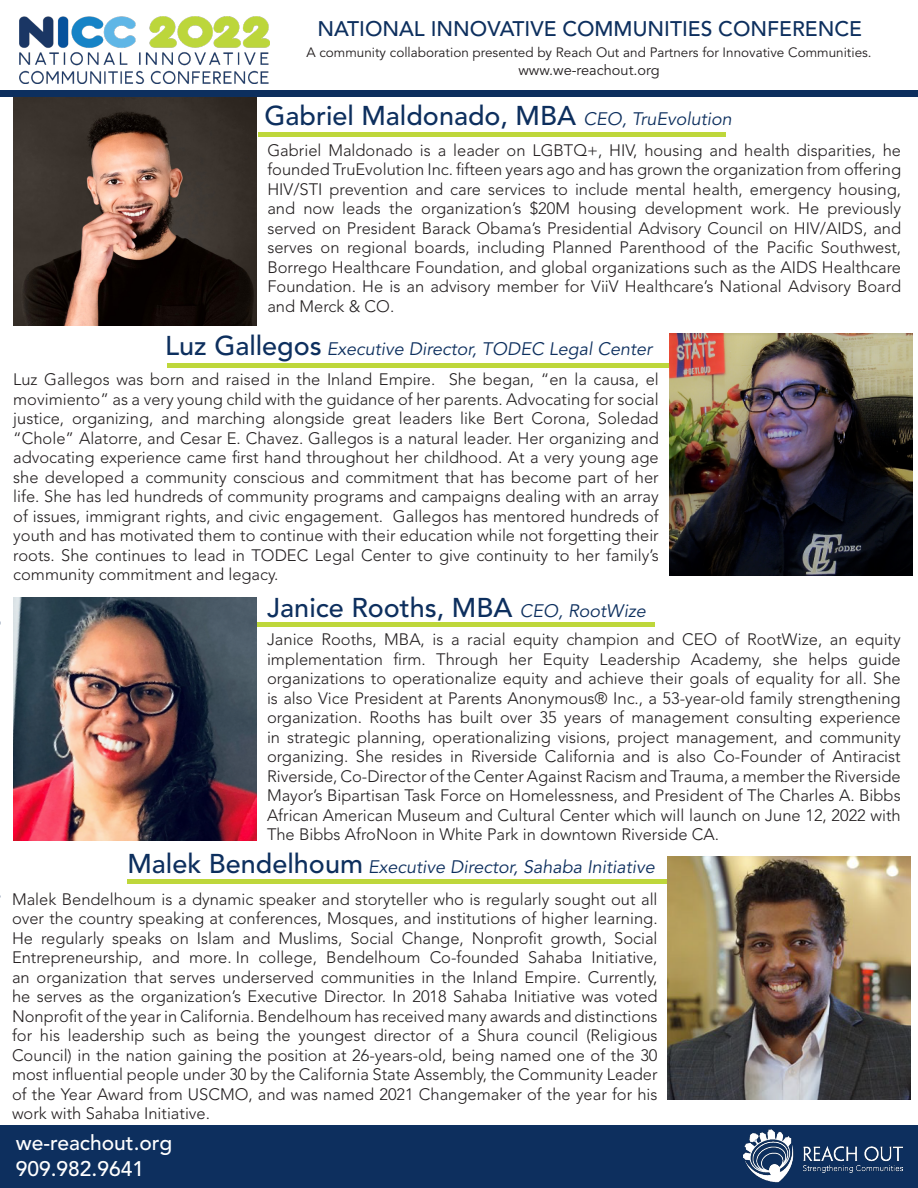
<style>
.page{position:relative;width:918px;height:1188px;background:#fff}
.page>*{position:absolute;margin:0;border:0;box-sizing:border-box;transform-origin:0 0}
.t1{font:500 27px "Avenir LT Std";color:#0d2f5e}
.t2{font:500 21px "Avenir LT Std";color:#0d2f5e}
.t3{font:500 21px "Avenir LT Std";color:#fff}
.t4{font:italic 18px "Avenir LT Std";color:#0d2f5e}
.t5{font:300 16.5px/19.5px "Avenir LT Std";color:#231f20;text-align:justify}
.t6{font:14.55px "Avenir LT Std";color:#231f20}
.t7{font:13.5px "Avenir LT Std";color:#231f20}
.s1{font-weight:400;font-style:italic;font-size:18px}
.s2{font-weight:500;font-style:normal;font-size:27px}
</style>
<div class="page">
<hr style="left:188px;top:622px;width:467px;height:4px;background:#bed73b">
<hr style="left:167px;top:364px;width:540px;height:4px;background:#bed73b">
<hr style="left:258px;top:133px;width:468px;height:4px;background:#bed73b">
<img style="left:667px;top:856px;width:243px;height:244px">
<div style="left:0;top:1126px;width:918px;height:62px;background:#0d2f5e"></div>
<div style="left:0;top:90px;width:918px;height:7px;background:#0d2f5e"></div>
<img style="left:19px;top:16px;width:251px;height:67px">
<img style="left:14px;top:98px;width:242px;height:228px">
<img style="left:670px;top:333px;width:242px;height:243px">
<img style="left:14px;top:597px;width:242px;height:243px">
<hr style="left:127px;top:879px;width:540px;height:4px;background:#bed73b">
<img style="left:743px;top:1130px;width:160px;height:52px">
<p class="t2" style="left:318px;top:17px;width:546px">NATIONAL INNOVATIVE COMMUNITIES CONFERENCE</p>
<p class="t7" style="left:306px;top:45px;width:567px">A community collaboration presented by Reach Out and Partners for Innovative Communities.</p>
<p class="t6" style="left:518px;top:61px;width:143px">www.we-reachout.org</p>
<p class="t1" style="left:265px;top:100px;width:469px">Gabriel Maldonado, MBA <span class="s1">CEO, TruEvolution</span></p>
<p class="t5" style="left:267px;top:141px;width:635px">Gabriel Maldonado is a leader on LGBTQ+, HIV, housing and health disparities, he founded TruEvolution Inc. fifteen years ago and has grown the organization from offering HIV/STI prevention and care services to include mental health, emergency housing, and now leads the organization’s $20M housing development work. He previously served on President Barack Obama’s Presidential Advisory Council on HIV/AIDS, and serves on regional boards, including Planned Parenthood of the Pacific Southwest, Borrego Healthcare Foundation, and global organizations such as the AIDS Healthcare Foundation. He is an advisory member for ViiV Healthcare’s National Advisory Board and Merck &amp; CO.</p>
<p class="t4" style="left:165px;top:339px;width:488px"><span class="s2">Luz Gallegos</span> Executive Director, TODEC Legal Center</p>
<p class="t5" style="left:13px;top:370px;width:647px">Luz Gallegos was born and raised in the Inland Empire. She began, “en la causa, el movimiento” as a very young child with the guidance of her parents. Advocating for social justice, organizing, and marching alongside great leaders like Bert Corona, Soledad “Chole” Alatorre, and Cesar E. Chavez. Gallegos is a natural leader. Her organizing and advocating experience came first hand throughout her childhood. At a very young age she developed a community conscious and commitment that has become part of her life. She has led hundreds of community programs and campaigns dealing with an array of issues, immigrant rights, and civic engagement. Gallegos has mentored hundreds of youth and has motivated them to continue with their education while not forgetting their roots. She continues to lead in TODEC Legal Center to give continuity to her family’s community commitment and legacy.</p>
<p class="t1" style="left:267px;top:592px;width:380px">Janice Rooths, MBA <span class="s1">CEO, RootWize</span></p>
<p class="t5" style="left:267px;top:630px;width:635px">Janice Rooths, MBA, is a racial equity champion and CEO of RootWize, an equity implementation firm. Through her Equity Leadership Academy, she helps guide organizations to operationalize equity and achieve their goals of equality for all. She is also Vice President at Parents Anonymous® Inc., a 53-year-old family strengthening organization. Rooths has built over 35 years of management consulting experience in strategic planning, operationalizing visions, project management, and community organizing. She resides in Riverside California and is also Co-Founder of Antiracist Riverside, Co-Director of the Center Against Racism and Trauma, a member the Riverside Mayor’s Bipartisan Task Force on Homelessness, and President of The Charles A. Bibbs African American Museum and Cultural Center which will launch on June 12, 2022 with The Bibbs AfroNoon in White Park in downtown Riverside CA.</p>
<p class="t4" style="left:127px;top:856px;width:529px"><span class="s2">Malek Bendelhoum</span> Executive Director, Sahaba Initiative</p>
<p class="t5" style="left:12px;top:889px;width:647px">Malek Bendelhoum is a dynamic speaker and storyteller who is regularly sought out all over the country speaking at conferences, Mosques, and institutions of higher learning.<br>He regularly speaks on Islam and Muslims, Social Change, Nonprofit growth, Social Entrepreneurship, and more. In college, Bendelhoum Co-founded Sahaba Initiative, an organization that serves underserved communities in the Inland Empire. Currently, he serves as the organization’s Executive Director. In 2018 Sahaba Initiative was voted Nonprofit of the year in California. Bendelhoum has received many awards and distinctions for his leadership such as being the youngest director of a Shura council (Religious Council) in the nation gaining the position at 26-years-old, being named one of the 30 most influential people under 30 by the California State Assembly, the Community Leader of the Year Award from USCMO, and was named 2021 Changemaker of the year for his work with Sahaba Initiative.</p>
<p class="t3" style="left:16px;top:1131px;width:158px">we-reachout.org</p>
<p class="t3" style="left:16px;top:1156px;width:130px">909.982.9641</p>
</div>
